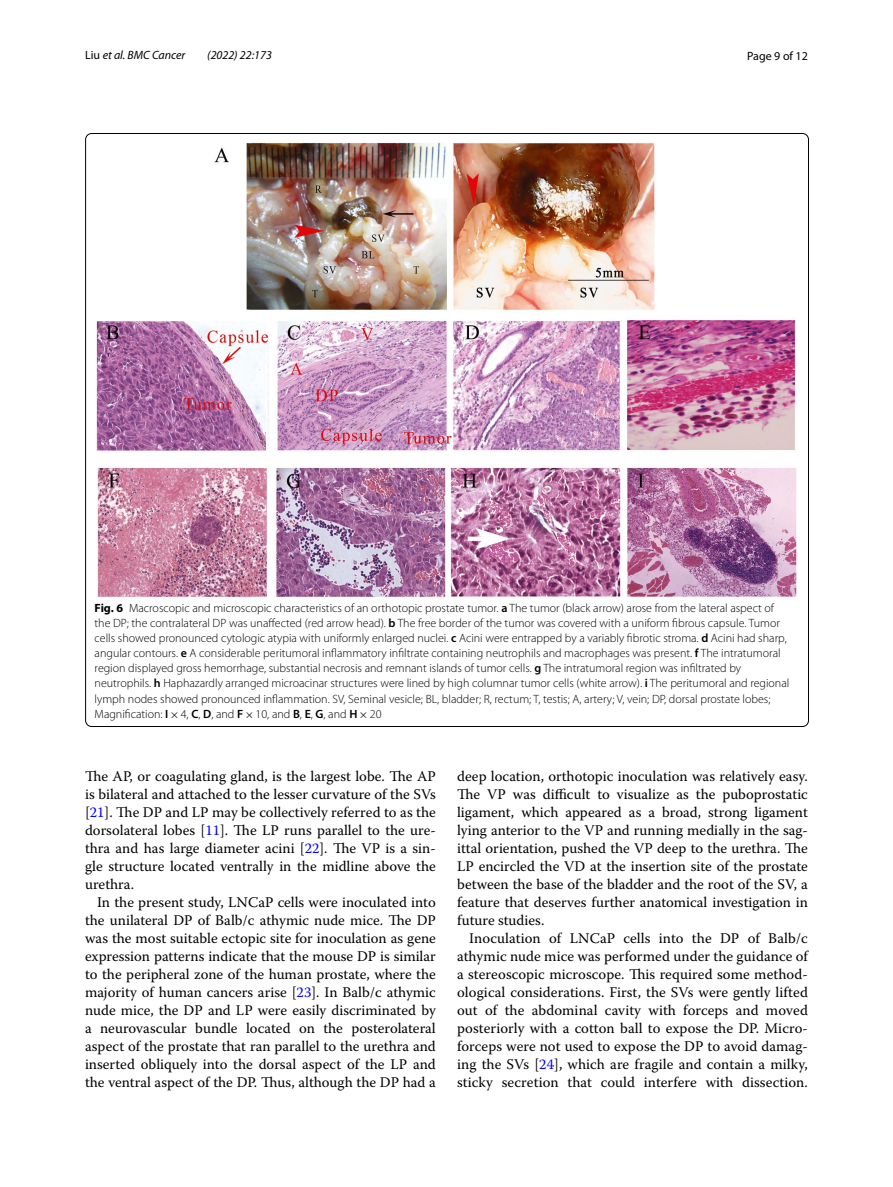
<style>
.page{position:relative;width:893px;height:1187px;background:#fff}
.page>*{position:absolute;margin:0;border:0;box-sizing:border-box;transform-origin:0 0}
.t1{font:14.7px/18px "Warnock Pro";color:#000;text-align:justify}
.t2{font:300 12px/15px "Myriad Pro";color:#000}
.t3{font:italic 12px "Myriad Pro";color:#000}
.t4{font:12px "Myriad Pro";color:#000}
.s1{font-style:normal}
.s2{font-weight:700}
.s3{font-weight:600}
.s4{font-family:"MTSY";font-weight:400}
.s5{color:#00f}
</style>
<div class="page">
<img style="left:97px;top:142px;width:700px;height:455px">
<p class="t3" style="left:85px;top:48px;width:102px"><span class="s1">Liu</span> et al. BMC Cancer</p>
<p class="t3" style="left:207px;top:48px;width:66px">(2022) 22:173</p>
<p class="t4" style="left:747px;top:48px;width:62px">Page 9 of 12</p>
<p class="t2" style="left:95px;top:601px;width:696px"><span class="s2">Fig. 6</span> Macroscopic and microscopic characteristics of an orthotopic prostate tumor. <span class="s3">a</span> The tumor (black arrow) arose from the lateral aspect of the DP; the contralateral DP was unaffected (red arrow head). <span class="s3">b</span> The free border of the tumor was covered with a uniform fibrous capsule. Tumor cells showed pronounced cytologic atypia with uniformly enlarged nuclei. <span class="s3">c</span> Acini were entrapped by a variably fibrotic stroma. <span class="s3">d</span> Acini had sharp, angular contours. <span class="s3">e</span> A considerable peritumoral inflammatory infiltrate containing neutrophils and macrophages was present. <span class="s3">f</span> The intratumoral region displayed gross hemorrhage, substantial necrosis and remnant islands of tumor cells. <span class="s3">g</span> The intratumoral region was infiltrated by neutrophils. <span class="s3">h</span> Haphazardly arranged microacinar structures were lined by high columnar tumor cells (white arrow). <span class="s3">i</span> The peritumoral and regional lymph nodes showed pronounced inflammation. SV, Seminal vesicle; BL, bladder; R, rectum; T, testis; A, artery; V, vein; DP, dorsal prostate lobes; Magnification: <span class="s3">I</span><span class="s4">×</span>4, <span class="s3">C</span>, <span class="s3">D</span>, and <span class="s3">F</span><span class="s4">×</span>10, and <span class="s3">B</span>, <span class="s3">E</span>, <span class="s3">G</span>, and <span class="s3">H</span><span class="s4">×</span>20</p>
<p class="t1" style="left:85px;top:766px;width:352px">The AP, or coagulating gland, is the largest lobe. The AP is bilateral and attached to the lesser curvature of the SVs [<span class="s5">21</span>]. The DP and LP may be collectively referred to as the dorsolateral lobes [<span class="s5">11</span>]. The LP runs parallel to the ure&shy;thra and has large diameter acini [<span class="s5">22</span>]. The VP is a sin&shy;gle structure located ventrally in the midline above the urethra.</p>
<p class="t1" style="left:85px;top:892px;width:352px;text-indent:12px">In the present study, LNCaP cells were inoculated into the unilateral DP of Balb/c athymic nude mice. The DP was the most suitable ectopic site for inoculation as gene expression patterns indicate that the mouse DP is similar to the peripheral zone of the human prostate, where the majority of human cancers arise [<span class="s5">23</span>]. In Balb/c athymic nude mice, the DP and LP were easily discriminated by a neurovascular bundle located on the posterolateral aspect of the prostate that ran parallel to the urethra and inserted obliquely into the dorsal aspect of the LP and the ventral aspect of the DP. Thus, although the DP had a</p>
<p class="t1" style="left:457px;top:766px;width:352px">deep location, orthotopic inoculation was relatively easy.<br>The VP was difficult to visualize as the puboprostatic ligament, which appeared as a broad, strong ligament lying anterior to the VP and running medially in the sag&shy;ittal orientation, pushed the VP deep to the urethra. The LP encircled the VD at the insertion site of the prostate between the base of the bladder and the root of the SV, a feature that deserves further anatomical investigation in future studies.</p>
<p class="t1" style="left:457px;top:928px;width:352px;text-indent:12px">Inoculation of LNCaP cells into the DP of Balb/c athymic nude mice was performed under the guidance of a stereoscopic microscope. This required some method&shy;ological considerations. First, the SVs were gently lifted out of the abdominal cavity with forceps and moved posteriorly with a cotton ball to expose the DP. Micro&shy;forceps were not used to expose the DP to avoid damag&shy;ing the SVs [<span class="s5">24</span>], which are fragile and contain a milky, sticky secretion that could interfere with dissection.</p>
</div>
